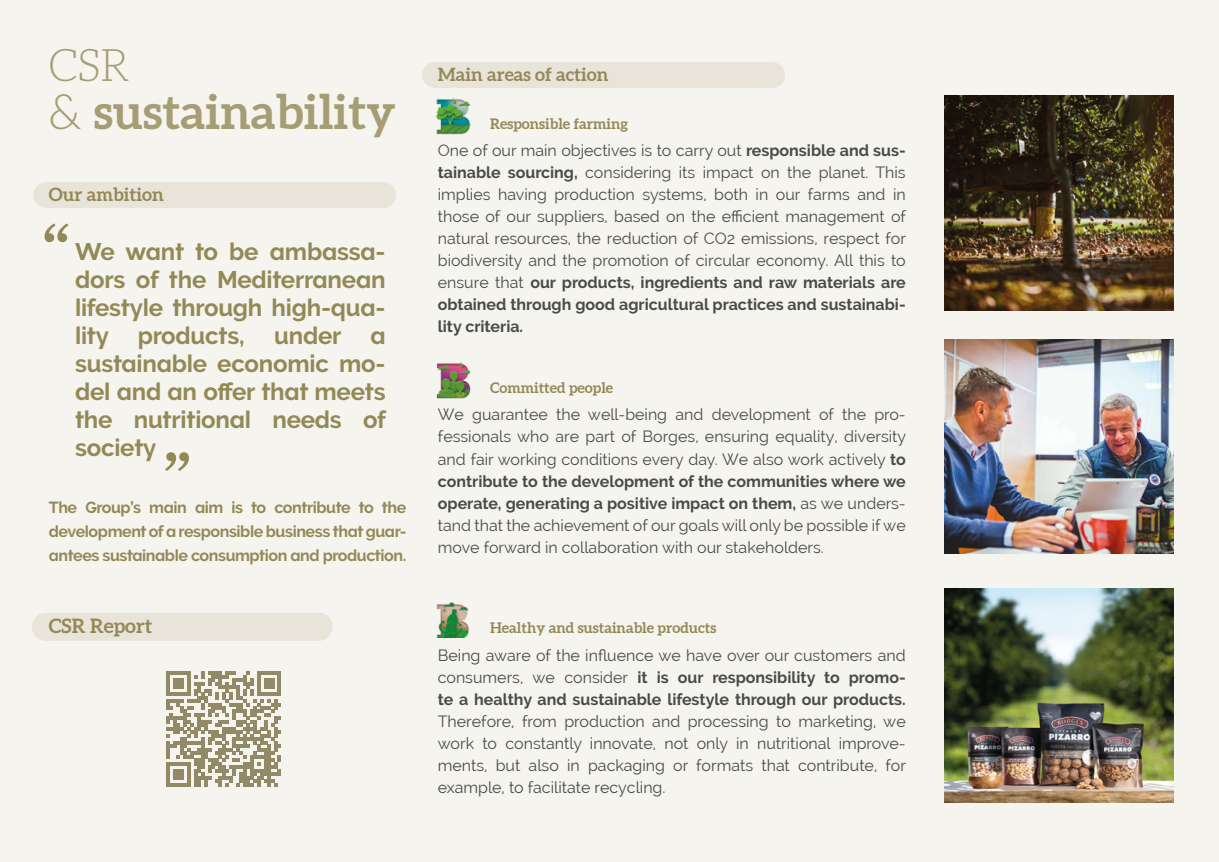
<style>
.page{position:relative;width:1219px;height:862px;background:#f5f4ef}
.page>*{position:absolute;margin:0;border:0;box-sizing:border-box;transform-origin:0 0}
.t1{font:64.6px "Adamina";color:#938956}
.t2{font:700 48px "Aleo";color:#a79d74}
.t3{font:300 44.2px "Aleo";color:#a79d74}
.t4{font:700 24px/28px "Raleway";letter-spacing:-.01em;color:#938956;text-align:justify}
.t5{font:700 20px "Aleo";color:#938956}
.t6{font:700 18.4px "Aleo";color:#938956}
.t7{font:16px/22px "Raleway";color:#4a4a49;text-align:justify}
.t8{font:700 16px/22px "Raleway";color:#4a4a49;text-align:justify}
.t9{font:700 16px/24px "Raleway";letter-spacing:-.025em;color:#938956;text-align:justify}
.t10{font:700 14.8px "Aleo";color:#938956}
.s1{font-weight:300}
.s2{font-weight:700}
.s3{font-weight:400}
</style>
<div class="page">
<div style="left:33px;top:182px;width:363px;height:26px;background:#e8e4da;border-radius:13px"></div>
<div style="left:32px;top:613px;width:301px;height:28px;background:#e8e4da;border-radius:14px"></div>
<div style="left:422px;top:62px;width:363px;height:26px;background:#e8e4da;border-radius:13px"></div>
<img style="left:944px;top:339px;width:230px;height:214px">
<img style="left:436px;top:362px;width:35px;height:37px">
<img style="left:436px;top:98px;width:35px;height:37px">
<img style="left:944px;top:96px;width:230px;height:214px">
<img style="left:437px;top:602px;width:32px;height:36px">
<img style="left:944px;top:588px;width:230px;height:214px">
<svg style="left:166px;top:671px;width:115px;height:115px"></svg>
<h3 class="t3" style="left:49px;top:40px;width:83px">CSR</h3>
<h2 class="t2" style="left:49px;top:82px;width:348px"><span class="s1">&amp;</span> sustainability</h2>
<p class="t6" style="left:49px;top:183px;width:116px">Our ambition</p>
<h1 class="t1" style="left:42px;top:209px;width:31px">“</h1>
<h3 class="t4" style="left:75px;top:238px;width:313px">We want to be ambassa&shy;dors of the Mediterranean lifestyle through high-qua&shy;lity products, under a sustainable economic mo&shy;del and an offer that meets the nutritional needs of society</h3>
<p class="t9" style="left:49px;top:495px;width:359px">The Group’s main aim is to contribute to the development of a responsible business that guar&shy;antees sustainable consumption and production.</p>
<h1 class="t1" style="left:162px;top:438px;width:31px">”</h1>
<p class="t5" style="left:49px;top:613px;width:105px">CSR Report</p>
<p class="t6" style="left:438px;top:63px;width:172px">Main areas of action</p>
<p class="t10" style="left:490px;top:114px;width:140px">Responsible farming</p>
<p class="t7" style="left:438px;top:140px;width:470px">One of our main objectives is to carry out <span class="s2">responsible and sus&shy;tainable sourcing,</span> considering its impact on the planet. This implies having production systems, both in our farms and in those of our suppliers, based on the efficient management of natural resources, the reduction of CO2 emissions, respect for biodiversity and the promotion of circular economy. All this to ensure that <span class="s2">our products, ingredients and raw materials are obtained through good agricultural practices and sustainabi&shy;lity criteria.</span></p>
<p class="t10" style="left:490px;top:378px;width:125px">Committed people</p>
<p class="t7" style="left:438px;top:404px;width:470px">We guarantee the well-being and development of the pro&shy;fessionals who are part of Borges, ensuring equality, diversity and fair working conditions every day. We also work actively <span class="s2">to contribute to the development of the communities where we operate, generating a positive impact on them,</span> as we unders&shy;tand that the achievement of our goals will only be possible if we move forward in collaboration with our stakeholders.</p>
<p class="t10" style="left:490px;top:618px;width:228px">Healthy and sustainable products</p>
<p class="t8" style="left:438px;top:644px;width:469px"><span class="s3">Being aware of the influence we have over our customers and consumers, we consider</span> it is our responsibility to promo&shy;te a healthy and sustainable lifestyle through our products.</p>
<p class="t7" style="left:438px;top:710px;width:470px">Therefore, from production and processing to marketing, we work to constantly innovate, not only in nutritional improve&shy;ments, but also in packaging or formats that contribute, for example, to facilitate recycling.</p>
</div>
